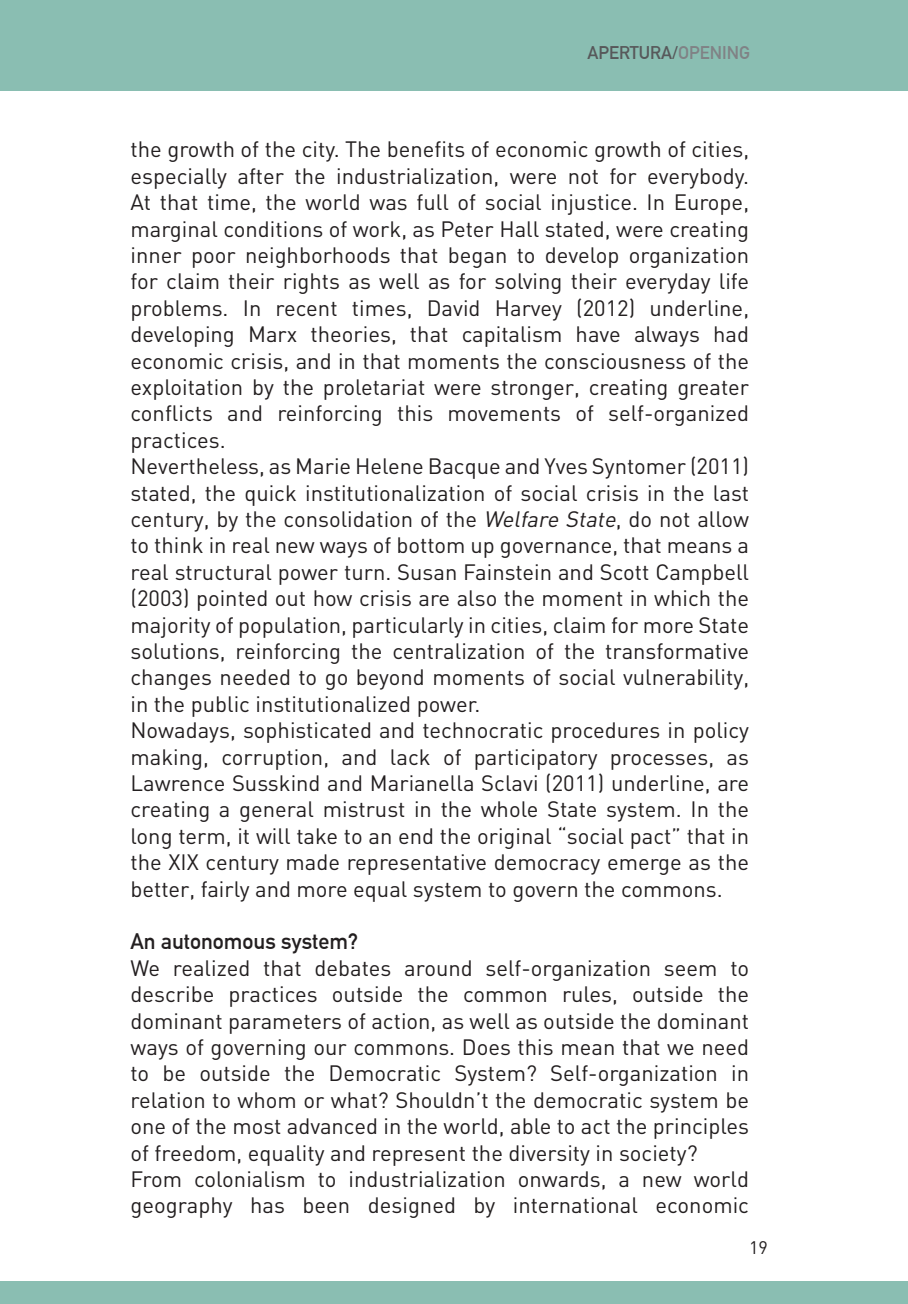
<style>
.page{position:relative;width:908px;height:1304px;background:#fff}
.page>*{position:absolute;margin:0;border:0;box-sizing:border-box;transform-origin:0 0}
.t1{font:22px/26.4px "DIN";color:#231f20;text-align:justify}
.t2{font:700 22px "DIN Alternate";color:#231f20}
.t3{font:700 18px "DIN Alternate";color:#57585a}
.t4{font:18px "DIN";color:#231f20}
.s1{color:#808285}
.s2{font-style:italic}
</style>
<div class="page">
<div style="left:0;top:0;width:907px;height:90px;background:#8abeb2"></div>
<div style="left:0;top:1281px;width:907px;height:23px;background:#8abeb2"></div>
<p class="t3" style="left:587px;top:39px;width:164px">APERTURA/<span class="s1">OPENING</span></p>
<p class="t1" style="left:130px;top:136px;width:620px">the growth of the city. The benefits of economic growth of cities, especially after the industrialization, were not for everybody.<br>At that time, the world was full of social injustice. In Europe, marginal conditions of work, as Peter Hall stated, were creating inner poor neighborhoods that began to develop organization for claim their rights as well as for solving their everyday life problems. In recent times, David Harvey (2012) underline, developing Marx theories, that capitalism have always had economic crisis, and in that moments the consciousness of the exploitation by the proletariat were stronger, creating greater conflicts and reinforcing this movements of self-organized practices.</p>
<p class="t1" style="left:130px;top:453px;width:620px">Nevertheless, as Marie Helene Bacque and Yves Syntomer (2011) stated, the quick institutionalization of social crisis in the last century, by the consolidation of the <span class="s2">Welfare State</span>, do not allow to think in real new ways of bottom up governance, that means a real structural power turn. Susan Fainstein and Scott Campbell (2003) pointed out how crisis are also the moment in which the majority of population, particularly in cities, claim for more State solutions, reinforcing the centralization of the transformative changes needed to go beyond moments of social vulnerability, in the public institutionalized power.</p>
<p class="t1" style="left:130px;top:717px;width:620px">Nowadays, sophisticated and technocratic procedures in policy making, corruption, and lack of participatory processes, as Lawrence Susskind and Marianella Sclavi (2011) underline, are creating a general mistrust in the whole State system. In the long term, it will take to an end the original “social pact” that in the XIX century made representative democracy emerge as the better, fairly and more equal system to govern the commons.</p>
<p class="t2" style="left:130px;top:925px;width:229px">An autonomous system?</p>
<p class="t1" style="left:130px;top:954px;width:620px">We realized that debates around self-organization seem to describe practices outside the common rules, outside the dominant parameters of action, as well as outside the dominant ways of governing our commons. Does this mean that we need to be outside the Democratic System? Self-organization in relation to whom or what? Shouldn’t the democratic system be one of the most advanced in the world, able to act the principles of freedom, equality and represent the diversity in society?</p>
<p class="t1" style="left:130px;top:1165px;width:619px">From colonialism to industrialization onwards, a new world geography has been designed by international economic</p>
<p class="t4" style="left:748px;top:1237px;width:20px">19</p>
</div>
